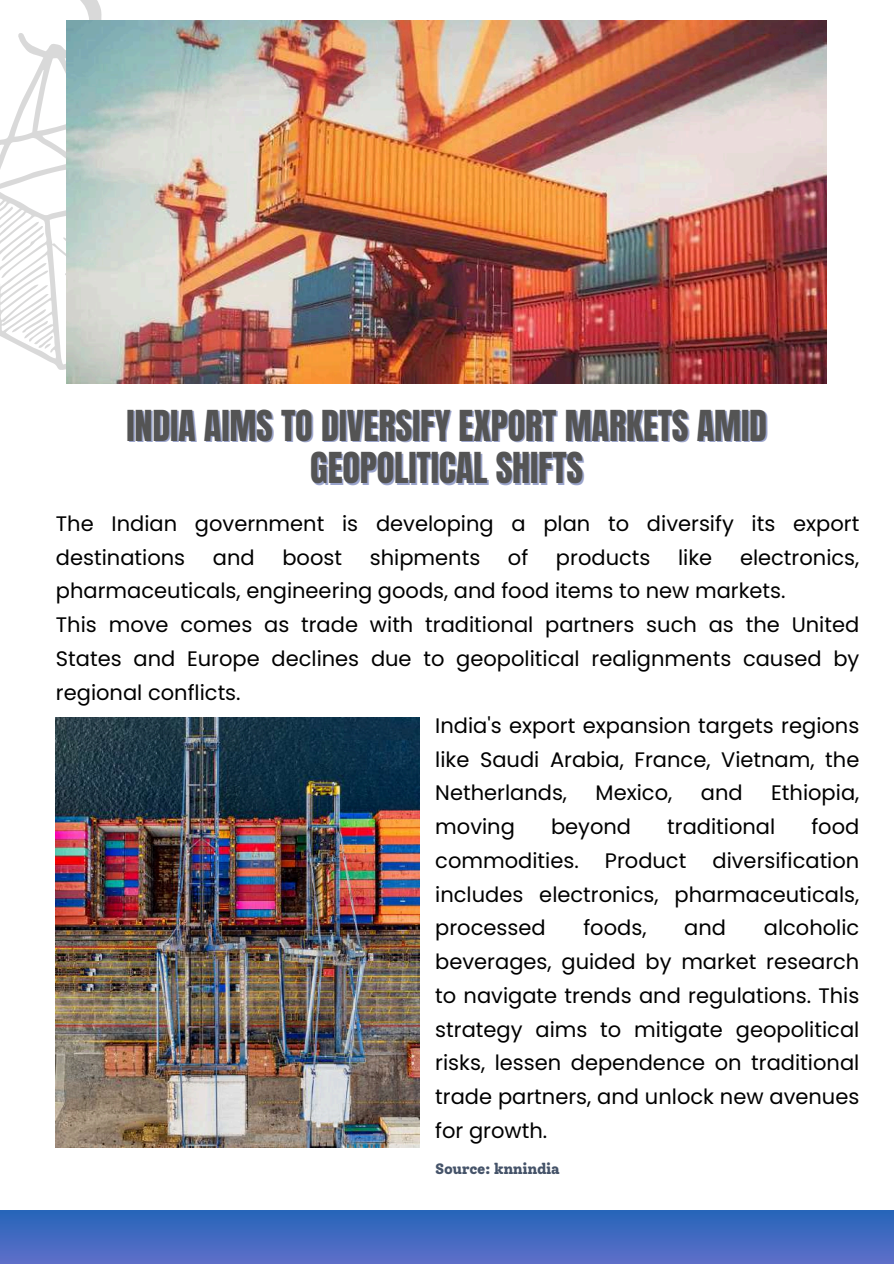
<style>
.page{position:relative;width:894px;height:1264px;background:#fff}
.page>*{position:absolute;margin:0;border:0;box-sizing:border-box;transform-origin:0 0}
.t1{font:36.3px/42.8px "Anton";letter-spacing:-.005em;color:#545454;text-align:center}
.t2{font:21px/33.8px "Poppins";color:#000;text-align:justify}
.t3{font:800 15px "Solway";letter-spacing:-.025em;color:#455369}
</style>
<div class="page">
<img style="left:56px;top:717px;width:363px;height:430px">
<svg style="left:0;top:0;width:102px;height:370px"></svg>
<img style="left:67px;top:20px;width:759px;height:363px">
<div style="left:0;top:1210px;width:893px;height:53px;background:linear-gradient(to bottom,#2565b9,#5e6fc9)"></div>
<h1 class="t1" style="left:126px;top:404px;width:641px">INDIA AIMS TO DIVERSIFY EXPORT MARKETS AMID<br>GEOPOLITICAL SHIFTS</h1>
<p class="t2" style="left:56px;top:506px;width:804px">The Indian government is developing a plan to diversify its export destinations</p>
<p class="t2" style="left:213px;top:540px;width:43px">and</p>
<p class="t2" style="left:282px;top:540px;width:61px">boost</p>
<p class="t2" style="left:370px;top:540px;width:112px">shipments</p>
<p class="t2" style="left:508px;top:540px;width:22px">of</p>
<p class="t2" style="left:556px;top:540px;width:96px">products</p>
<p class="t2" style="left:678px;top:540px;width:36px">like</p>
<p class="t2" style="left:56px;top:540px;width:804px;text-align:left;text-indent:683px">electronics, pharmaceuticals, engineering goods, and food items to new markets.<br>This move comes as trade with traditional partners such as the United States and Europe declines due to geopolitical realignments caused by regional conflicts.</p>
<p class="t2" style="left:435px;top:708px;width:425px">India's export expansion targets regions like Saudi Arabia, France, Vietnam, the Netherlands,</p>
<p class="t2" style="left:595px;top:776px;width:78px">Mexico,</p>
<p class="t2" style="left:700px;top:776px;width:43px">and</p>
<p class="t2" style="left:771px;top:776px;width:90px">Ethiopia,</p>
<p class="t2" style="left:435px;top:809px;width:425px;text-indent:376px">food commodities. Product diversification includes electronics, pharmaceuticals, processed</p>
<p class="t2" style="left:435px;top:809px;width:81px">moving</p>
<p class="t2" style="left:551px;top:809px;width:82px">beyond</p>
<p class="t2" style="left:667px;top:809px;width:110px">traditional</p>
<p class="t2" style="left:583px;top:911px;width:65px">foods,</p>
<p class="t2" style="left:684px;top:911px;width:43px">and</p>
<p class="t2" style="left:435px;top:911px;width:425px;text-indent:328px">alcoholic beverages, guided by market research to navigate trends and regulations. This strategy aims to mitigate geopolitical risks, lessen dependence on traditional trade partners, and unlock new avenues for growth.</p>
<p class="t3" style="left:435px;top:1159px;width:126px">Source: knnindia</p>
</div>
